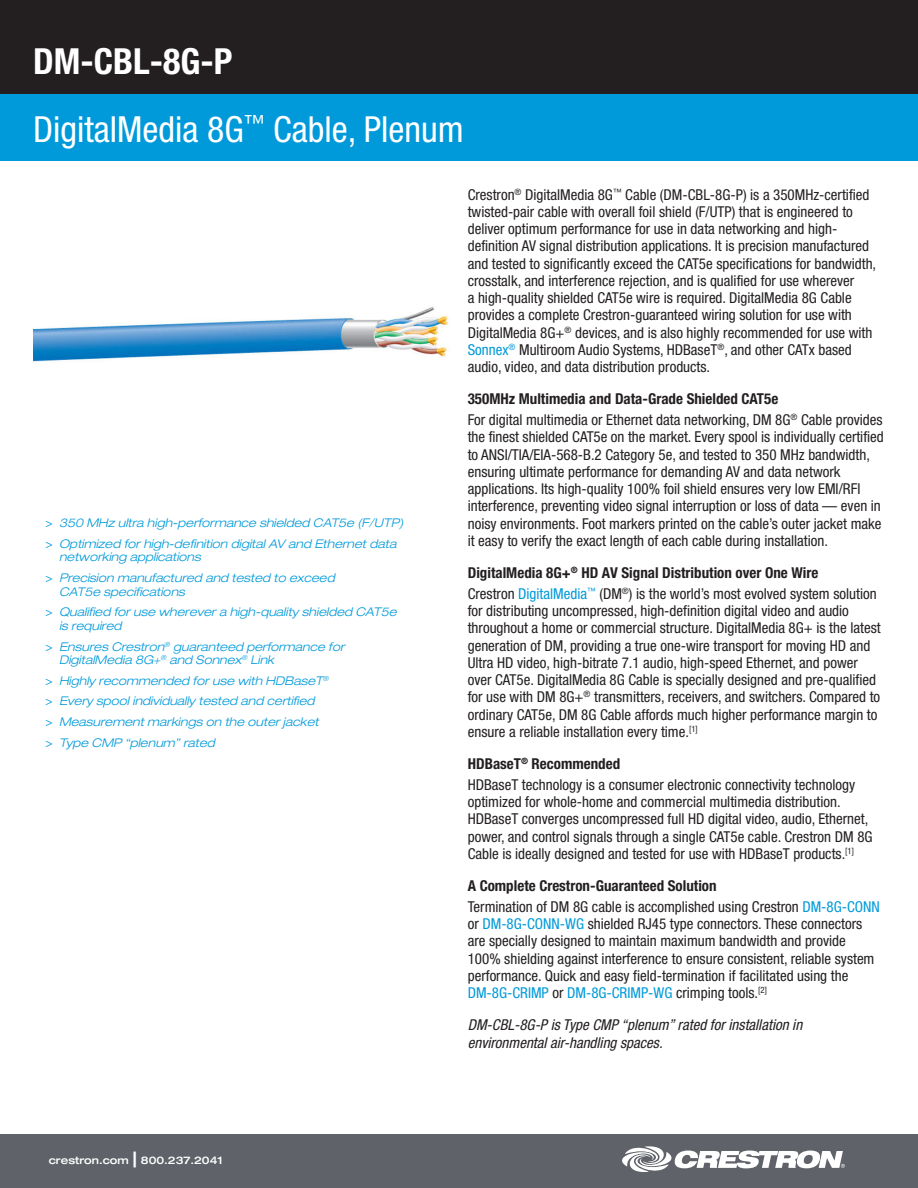
<style>
.page{position:relative;width:918px;height:1188px;background:#fff}
.page>*{position:absolute;margin:0;border:0;box-sizing:border-box;transform-origin:0 0}
.t1{font:condensed 36px "Helvetica Neue LT Std";color:#fff}
.t2{font:700 condensed 36px "Helvetica Neue LT Std";color:#fff}
.t3{font:condensed 15px/17.2px "Helvetica Neue LT Std";color:#231f20}
.bold_copy_headings{font:700 condensed 15px "Helvetica Neue LT Std";color:#231f20}
.t4{font:italic condensed 15px/17.2px "Helvetica Neue LT Std";color:#231f20}
.key_features{font:italic 300 expanded 12px/13.8px "Helvetica Neue LT Std";color:#009ada}
.t5{font:500 expanded 10.5px "Helvetica Neue LT Std";color:#fff}
.s1{font-weight:400;font-style:normal;font-stretch:condensed}
.s2{font-size:21px}
.s3{color:#009ada}
</style>
<div class="page">
<div style="left:0;top:0;width:918px;height:94px;background:#231f20"></div>
<div style="left:0;top:94px;width:918px;height:67px;background:#009ada"></div>
<div style="left:0;top:1134px;width:918px;height:54px;background:#5f6369"></div>
<svg style="left:622px;top:1146px;width:223px;height:26px"></svg>
<img style="left:34px;top:307px;width:416px;height:55px">
<p class="t2" style="left:33px;top:40px;width:201px">DM-CBL-8G-P</p>
<p class="t1" style="left:33px;top:108px;width:432px">DigitalMedia 8G<sup>™</sup> Cable, Plenum</p>
<p class="key_features" style="left:46px;top:516px;width:359px"><span class="s1">&gt;</span> 350 MHz ultra high-performance shielded CAT5e (F/UTP)</p>
<p class="key_features" style="left:59px;top:537px;width:339px;text-indent:-14px"><span class="s1">&gt;</span> Optimized for high-definition digital AV and Ethernet data networking applications</p>
<p class="key_features" style="left:59px;top:571px;width:277px;text-indent:-14px"><span class="s1">&gt;</span> Precision manufactured and tested to exceed<br>CAT5e specifications</p>
<p class="key_features" style="left:59px;top:605px;width:339px;text-indent:-14px"><span class="s1">&gt;</span> Qualified for use wherever a high-quality shielded CAT5e is required</p>
<p class="key_features" style="left:59px;top:640px;width:287px;text-indent:-14px"><span class="s1">&gt;</span> Ensures Crestron<sup>®</sup> guaranteed performance for<br>DigitalMedia 8G+<sup>®</sup> and Sonnex<sup>®</sup> Link</p>
<p class="key_features" style="left:46px;top:674px;width:284px"><span class="s1">&gt;</span> Highly recommended for use with HDBaseT<sup>®</sup></p>
<p class="key_features" style="left:46px;top:695px;width:271px"><span class="s1">&gt;</span> Every spool individually tested and certified</p>
<p class="key_features" style="left:46px;top:715px;width:275px"><span class="s1">&gt;</span> Measurement markings on the outer jacket</p>
<p class="key_features" style="left:46px;top:736px;width:171px"><span class="s1">&gt;</span> Type CMP “plenum” rated</p>
<p class="t5" style="left:49px;top:1153px;width:175px">crestron.com <span class="s2">|</span> 800.237.2041</p>
<p class="t3" style="left:468px;top:186px;width:410px">Crestron<sup>®</sup> DigitalMedia 8G<sup>™</sup> Cable (DM-CBL-8G-P) is a 350MHz-certified twisted-pair cable with overall foil shield (F/UTP) that is engineered to deliver optimum performance for use in data networking and high&shy;definition AV signal distribution applications. It is precision manufactured and tested to significantly exceed the CAT5e specifications for bandwidth, crosstalk, and interference rejection, and is qualified for use wherever<br>a high-quality shielded CAT5e wire is required. DigitalMedia 8G Cable provides a complete Crestron-guaranteed wiring solution for use with DigitalMedia 8G+<sup>®</sup> devices, and is also highly recommended for use with <span class="s3">Sonnex</span><sup>®</sup> Multiroom Audio Systems, HDBaseT<sup>®</sup>, and other CATx based audio, video, and data distribution products.</p>
<p class="bold_copy_headings" style="left:468px;top:390px;width:312px">350MHz Multimedia and Data-Grade Shielded CAT5e</p>
<p class="t3" style="left:468px;top:411px;width:418px">For digital multimedia or Ethernet data networking, DM 8G<sup>®</sup> Cable provides the finest shielded CAT5e on the market. Every spool is individually certified to ANSI/TIA/EIA-568-B.2 Category 5e, and tested to 350 MHz bandwidth, ensuring ultimate performance for demanding AV and data network applications. Its high-quality 100% foil shield ensures very low EMI/RFI interference, preventing video signal interruption or loss of data — even in noisy environments. Foot markers printed on the cable’s outer jacket make it easy to verify the exact length of each cable during installation.</p>
<p class="bold_copy_headings" style="left:468px;top:564px;width:352px">DigitalMedia 8G+<sup>®</sup> HD AV Signal Distribution over One Wire</p>
<p class="t3" style="left:468px;top:585px;width:415px">Crestron <span class="s3">DigitalMedia</span><sup>™</sup> (DM<sup>®</sup>) is the world’s most evolved system solution for distributing uncompressed, high-definition digital video and audio throughout a home or commercial structure. DigitalMedia 8G+ is the latest generation of DM, providing a true one-wire transport for moving HD and Ultra HD video, high-bitrate 7.1 audio, high-speed Ethernet, and power over CAT5e. DigitalMedia 8G Cable is specially designed and pre-qualified for use with DM 8G+<sup>®</sup> transmitters, receivers, and switchers. Compared to ordinary CAT5e, DM 8G Cable affords much higher performance margin to ensure a reliable installation every time.<sup>[1]</sup></p>
<p class="bold_copy_headings" style="left:468px;top:755px;width:154px">HDBaseT<sup>®</sup> Recommended</p>
<p class="t3" style="left:468px;top:776px;width:406px">HDBaseT technology is a consumer electronic connectivity technology optimized for whole-home and commercial multimedia distribution.<br>HDBaseT converges uncompressed full HD digital video, audio, Ethernet, power, and control signals through a single CAT5e cable. Crestron DM 8G Cable is ideally designed and tested for use with HDBaseT products.<sup>[1]</sup></p>
<p class="bold_copy_headings" style="left:468px;top:877px;width:250px">A Complete Crestron-Guaranteed Solution</p>
<p class="t3" style="left:468px;top:898px;width:414px">Termination of DM 8G cable is accomplished using Crestron <span class="s3">DM-8G-CONN </span>or <span class="s3">DM-8G-CONN-WG</span> shielded RJ45 type connectors. These connectors are specially designed to maintain maximum bandwidth and provide 100% shielding against interference to ensure consistent, reliable system performance. Quick and easy field-termination if facilitated using the <span class="s3">DM-8G-CRIMP</span> or <span class="s3">DM-8G-CRIMP-WG</span> crimping tools.<sup>[2]</sup></p>
<p class="t4" style="left:468px;top:1017px;width:336px">DM-CBL-8G-P is Type CMP “plenum” rated for installation in environmental air-handling spaces.</p>
</div>
